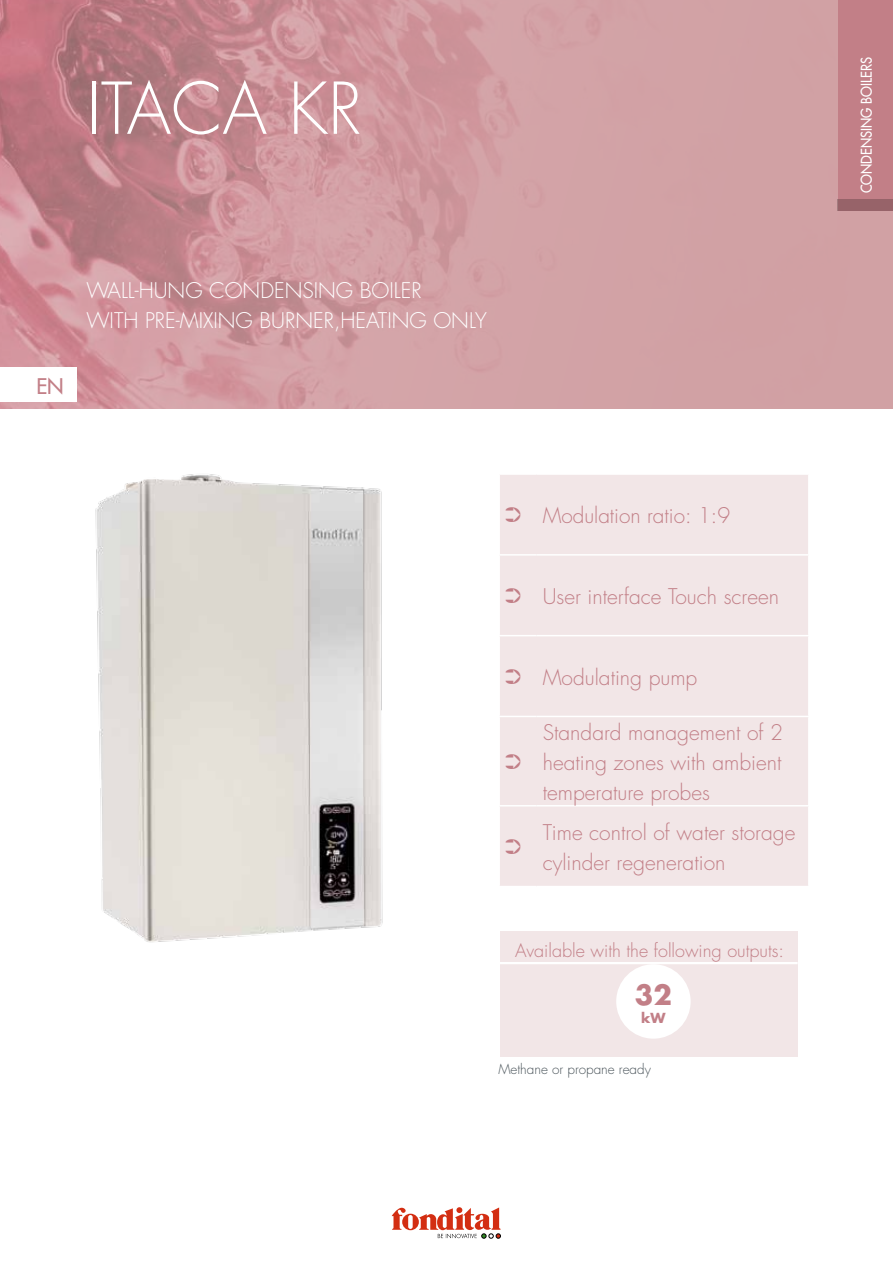
<style>
.page{position:relative;width:893px;height:1263px;background:#fff}
.page>*{position:absolute;margin:0;border:0;box-sizing:border-box;transform-origin:0 0}
.t1{font:300 69.45px "Futura Std";color:#fff}
.t2{font:700 27px "Futura Std";color:#c27f87}
.t3{font:300 21px/30px "Futura Std";color:#c27f87;text-align:justify}
.t4{font:300 21px/30px "Futura Std";color:#fff}
.t5{font:500 21px "Futura Std";color:#c27f87}
.t6{font:300 18px "Futura Std";color:#c27f87}
.t7{font:500 14.55px "Futura Std";color:#fff;scale:.9 1}
.t8{font:300 13.5px "Futura Std";color:#4c565c}
.t9{font:700 13.5px "Futura Std";color:#c27f87}
</style>
<div class="page">
<svg style="left:392px;top:1207px;width:109px;height:31px"></svg>
<svg style="left:0;top:0;width:893px;height:408px;background:#cd989d"></svg>
<div style="left:838px;top:0;width:55px;height:210px;background:#c27f87"></div>
<div style="left:838px;top:199px;width:55px;height:11px;background:#976369"></div>
<div style="left:500px;top:931px;width:297px;height:125px;background:#f2e6e7"></div>
<hr style="left:498px;top:962px;width:300px;height:2px;background:#fff">
<img style="left:95px;top:474px;width:288px;height:469px">
<div style="left:500px;top:475px;width:308px;height:411px;background:#f2e6e7"></div>
<hr style="left:498px;top:554px;width:39px;height:2px;background:#fff">
<hr style="left:537px;top:554px;width:273px;height:2px;background:#fff">
<hr style="left:498px;top:635px;width:39px;height:1px;background:#fff">
<hr style="left:537px;top:635px;width:273px;height:1px;background:#fff">
<hr style="left:498px;top:716px;width:39px;height:1px;background:#fff">
<hr style="left:537px;top:716px;width:273px;height:1px;background:#fff">
<hr style="left:498px;top:805px;width:39px;height:1px;background:#fff">
<hr style="left:537px;top:805px;width:273px;height:1px;background:#fff">
<div style="left:0;top:368px;width:77px;height:34px;background:#fff"></div>
<div style="left:616px;top:964px;width:75px;height:75px;background:#fff;border-radius:50%"></div>
<svg style="left:506px;top:754px;width:14px;height:15px"></svg>
<svg style="left:506px;top:839px;width:14px;height:15px"></svg>
<h1 class="t1" style="left:86px;top:66px;width:277px">ITACA KR</h1>
<p class="t5" style="left:36px;top:373px;width:29px">EN</p>
<p class="t4" style="left:86px;top:276px;width:402px">WALL-HUNG CONDENSING BOILER<br>WITH PRE-MIXING BURNER,HEATING ONLY</p>
<p class="t3" style="left:505px;top:501px;width:227px">➲ Modulation ratio: 1:9</p>
<p class="t3" style="left:505px;top:582px;width:275px">➲ User interface Touch screen</p>
<p class="t3" style="left:505px;top:663px;width:194px">➲ Modulating pump</p>
<p class="t3" style="left:543px;top:718px;width:242px">Standard management of 2 heating zones with ambient temperature probes</p>
<p class="t3" style="left:543px;top:818px;width:254px">Time control of water storage cylinder regeneration</p>
<p class="t6" style="left:515px;top:940px;width:270px">Available with the following outputs:</p>
<p class="t2" style="left:635px;top:976px;width:39px">32</p>
<p class="t9" style="left:641px;top:1009px;width:26px">kW</p>
<p class="t8" style="left:498px;top:1061px;width:154px">Methane or propane ready</p>
<p class="t7" style="left:857px;top:193px;width:153px;rotate:-90deg">CONDENSING BOILERS</p>
</div>
